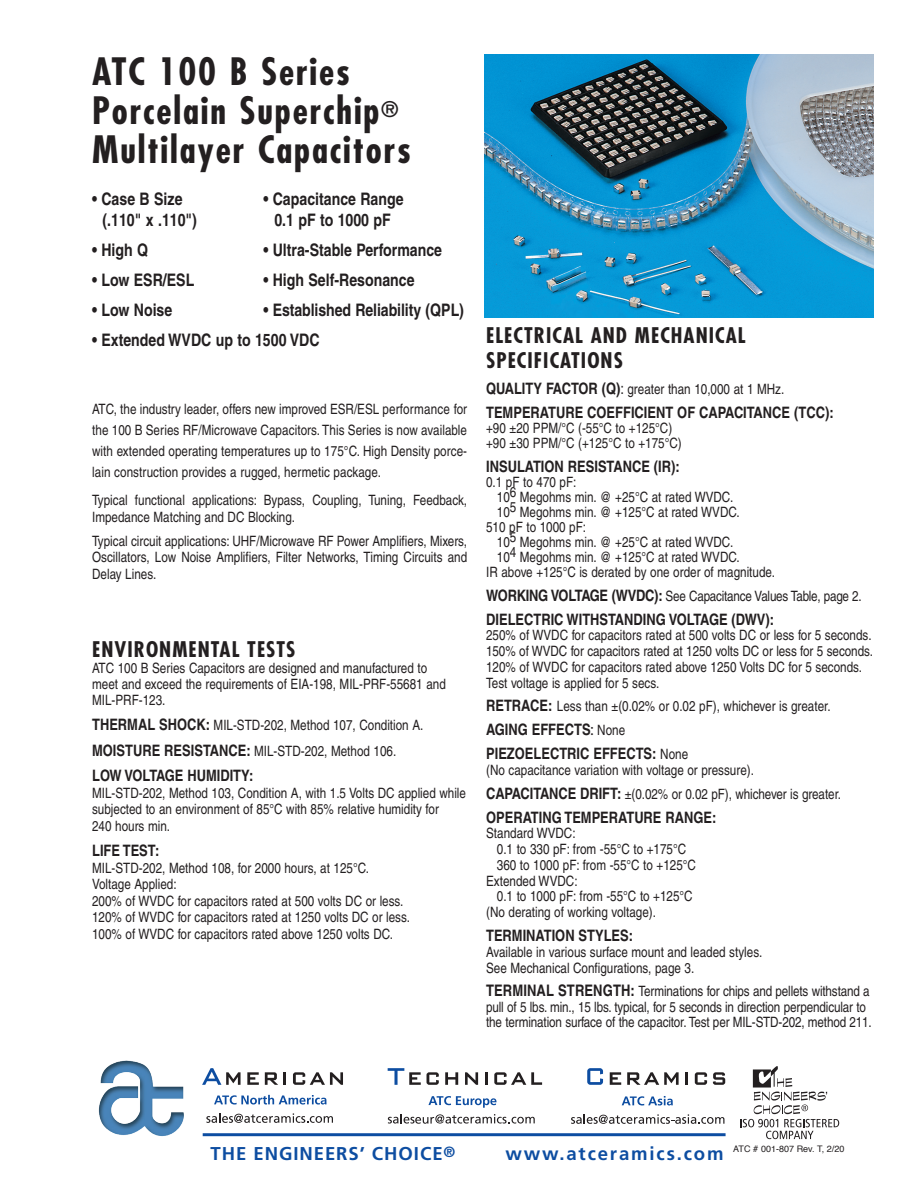
<style>
.page{position:relative;width:918px;height:1188px;background:#fff}
.page>*{position:absolute;margin:0;border:0;box-sizing:border-box;transform-origin:0 0}
.t1{font:700 condensed 36.75px/39px "Futura";letter-spacing:.05em;color:#231f20}
.t2{font:700 condensed 21px/25.5px "Futura";letter-spacing:.05em;color:#231f20}
.t3{font:700 18.6px "Frutiger";letter-spacing:.05em;color:#0d4da1}
.t4{font:700 18.6px "Frutiger";letter-spacing:.1em;color:#0d4da1}
.t5{font:700 condensed 17.25px "Helvetica";color:#231f20}
.t6{font:700 condensed 15.75px "Helvetica";color:#231f20}
.text{font:condensed 14.25px/16.5px "Helvetica";color:#231f20}
.t7{font:9px "Helvetica";color:#231f20}
.s1{font-weight:700;font-size:15.75px}
.s2{font-size:15.75px}
.s3{font-family:"Futura";font-weight:500}
.s4{font-weight:400;font-size:14.25px}
.s5{font-weight:700;font-size:15.9px}
</style>
<div class="page">
<img style="left:485px;top:54px;width:389px;height:264px">
<svg style="left:214px;top:1095px;width:113px;height:10px"></svg>
<svg style="left:206px;top:1113px;width:127px;height:10px"></svg>
<svg style="left:428px;top:1096px;width:69px;height:12px"></svg>
<svg style="left:622px;top:1096px;width:51px;height:9px"></svg>
<svg style="left:571px;top:1114px;width:153px;height:10px"></svg>
<hr style="left:203px;top:1133px;width:523px;height:3px;background:#0d4da1">
<svg style="left:388px;top:1114px;width:147px;height:10px"></svg>
<svg style="left:202px;top:1068px;width:39px;height:17px"></svg>
<svg style="left:247px;top:1072px;width:12px;height:13px"></svg>
<svg style="left:265px;top:1072px;width:13px;height:13px"></svg>
<svg style="left:284px;top:1072px;width:2px;height:13px"></svg>
<svg style="left:293px;top:1072px;width:50px;height:13px"></svg>
<svg style="left:388px;top:1068px;width:33px;height:17px"></svg>
<svg style="left:427px;top:1072px;width:12px;height:13px"></svg>
<svg style="left:445px;top:1072px;width:13px;height:13px"></svg>
<svg style="left:465px;top:1072px;width:13px;height:13px"></svg>
<svg style="left:485px;top:1072px;width:3px;height:13px"></svg>
<svg style="left:494px;top:1072px;width:48px;height:13px"></svg>
<svg style="left:587px;top:1068px;width:16px;height:17px"></svg>
<svg style="left:610px;top:1072px;width:11px;height:13px"></svg>
<svg style="left:627px;top:1072px;width:52px;height:13px"></svg>
<svg style="left:685px;top:1072px;width:3px;height:13px"></svg>
<svg style="left:695px;top:1072px;width:12px;height:13px"></svg>
<svg style="left:713px;top:1072px;width:12px;height:13px"></svg>
<svg style="left:740px;top:1066px;width:99px;height:73px"></svg>
<img style="left:98px;top:1060px;width:86px;height:77px">
<p class="t1" style="left:92px;top:52px;width:320px">ATC 100 B Series<br>Porcelain Superchip<sup>®<br></sup>Multilayer Capacitors</p>
<p class="t5" style="left:92px;top:188px;width:92px">• Case B Size</p>
<p class="t5" style="left:263px;top:188px;width:142px">• Capacitance Range</p>
<p class="t5" style="left:103px;top:209px;width:96px">(.110" x .110")</p>
<p class="t5" style="left:274px;top:209px;width:118px">0.1 pF to 1000 pF</p>
<p class="t5" style="left:92px;top:239px;width:58px">• High Q</p>
<p class="t5" style="left:263px;top:239px;width:180px">• Ultra-Stable Performance</p>
<p class="t5" style="left:92px;top:269px;width:104px">• Low ESR/ESL</p>
<p class="t5" style="left:263px;top:269px;width:153px">• High Self-Resonance</p>
<p class="t5" style="left:92px;top:299px;width:82px">• Low Noise</p>
<p class="t5" style="left:263px;top:299px;width:202px">• Established Reliability (QPL)</p>
<p class="t5" style="left:92px;top:329px;width:229px">• Extended WVDC up to 1500 VDC</p>
<p class="text" style="left:92px;top:398px;width:377px;line-height:21px;text-align:justify">ATC, the industry leader, offers new improved ESR/ESL performance for the 100 B Series RF/Microwave Capacitors. This Series is now available with extended operating temperatures up to 175°C. High Density porce&shy;lain construction provides a rugged, hermetic package.</p>
<p class="text" style="left:92px;top:492px;width:377px">Typical functional applications: Bypass, Coupling, Tuning, Feedback,<br>Impedance Matching and DC Blocking.</p>
<p class="text" style="left:92px;top:532px;width:377px;text-align:justify">Typical circuit applications: UHF/Microwave RF Power Amplifiers, Mixers, Oscillators, Low Noise Amplifiers, Filter Networks, Timing Circuits and Delay Lines.</p>
<p class="t2" style="left:92px;top:636px;width:205px">ENVIRONMENTAL TESTS</p>
<p class="text" style="left:92px;top:660px;width:337px">ATC 100 B Series Capacitors are designed and manufactured to</p>
<p class="text" style="left:92px;top:676px;width:355px;line-height:15.8px">meet and exceed the requirements of EIA-198, MIL-PRF-55681 and<br>MIL-PRF-123.</p>
<p class="text" style="left:92px;top:717px;width:333px"><span class="s1">THERMAL SHOCK:</span> MIL-STD-202, Method 107, Condition A.</p>
<p class="text" style="left:92px;top:742px;width:306px"><span class="s1">MOISTURE RESISTANCE:</span> MIL-STD-202, Method 106.</p>
<p class="t6" style="left:92px;top:766px;width:163px">LOW VOLTAGE HUMIDITY:</p>
<p class="text" style="left:92px;top:784px;width:375px">MIL-STD-202, Method 103, Condition A, with 1.5 Volts DC applied while subjected to an environment of 85°C with 85% relative humidity for<br>240 hours min.</p>
<p class="t6" style="left:92px;top:841px;width:69px">LIFE TEST:</p>
<p class="text" style="left:92px;top:859px;width:319px">MIL-STD-202, Method 108, for 2000 hours, at 125°C.<br>Voltage Applied:<br>200% of WVDC for capacitors rated at 500 volts DC or less.<br>120% of WVDC for capacitors rated at 1250 volts DC or less.<br>100% of WVDC for capacitors rated above 1250 volts DC.</p>
<p class="t2" style="left:486px;top:322px;width:261px">ELECTRICAL AND MECHANICAL<br>SPECIFICATIONS</p>
<p class="text" style="left:486px;top:380px;width:300px"><span class="s1">QUALITY FACTOR (Q)</span><span class="s2">:</span> greater than 10,000 at 1 MHz.</p>
<p class="t6" style="left:486px;top:402px;width:349px">TEMPERATURE COEFFICIENT OF CAPACITANCE (TCC):</p>
<p class="text" style="left:486px;top:419px;width:188px">+90 ±20 PPM/°C (-55°C to +125°C)</p>
<p class="text" style="left:486px;top:434px;width:197px">+90 ±30 PPM/°C (+125°C to +175°C)</p>
<p class="t6" style="left:486px;top:456px;width:195px">INSULATION RESISTANCE (IR):</p>
<p class="text" style="left:486px;top:473px;width:92px">0.1 pF to 470 pF:</p>
<p class="text" style="left:497px;top:488px;width:238px">106 Megohms min. @ +25°C at rated WVDC.</p>
<p class="text" style="left:497px;top:503px;width:244px">105 Megohms min. @ +125°C at rated WVDC.</p>
<p class="text" style="left:486px;top:518px;width:102px">510 pF to 1000 pF:</p>
<p class="text" style="left:497px;top:533px;width:238px">105 Megohms min. @ +25°C at rated WVDC.</p>
<p class="text" style="left:497px;top:548px;width:244px">104 Megohms min. @ +125°C at rated WVDC.</p>
<p class="text" style="left:486px;top:563px;width:290px">IR above +125°C is derated by one order of magnitude.</p>
<p class="text" style="left:486px;top:587px;width:377px"><span class="s1">WORKING VOLTAGE (WVDC):</span> See Capacitance Values Table, page 2.</p>
<p class="t6" style="left:486px;top:609px;width:289px">DIELECTRIC WITHSTANDING VOLTAGE (DWV):</p>
<p class="text" style="left:486px;top:627px;width:388px;line-height:15.8px">250% of WVDC for capacitors rated at 500 volts DC or less for 5 seconds.<br>150% of WVDC for capacitors rated at 1250 volts DC or less for 5 seconds.<br>120% of WVDC for capacitors rated above 1250 Volts DC for 5 seconds.<br>Test voltage is applied for 5 secs.</p>
<p class="text" style="left:486px;top:698px;width:346px"><span class="s1">RETRACE:</span> Less than ±(0.02% or 0.02 pF), whichever is greater.</p>
<p class="t6" style="left:486px;top:720px;width:141px">AGING EFFECTS<span class="s3">:</span> <span class="s4">None</span></p>
<p class="t6" style="left:486px;top:744px;width:204px">PIEZOELECTRIC EFFECTS: <span class="s4">None</span></p>
<p class="text" style="left:486px;top:761px;width:269px">(No capacitance variation with voltage or pressure).</p>
<p class="text" style="left:486px;top:785px;width:357px"><span class="s1">CAPACITANCE DRIFT:</span> ±(0.02% or 0.02 pF), whichever is greater.</p>
<p class="t6" style="left:486px;top:807px;width:232px">OPERATING TEMPERATURE RANGE:</p>
<p class="text" style="left:486px;top:825px;width:91px">Standard WVDC:</p>
<p class="text" style="left:497px;top:841px;width:191px">0.1 to 330 pF: from -55°C to +175°C</p>
<p class="text" style="left:497px;top:857px;width:201px">360 to 1000 pF: from -55°C to +125°C</p>
<p class="text" style="left:486px;top:872px;width:93px">Extended WVDC:</p>
<p class="text" style="left:497px;top:888px;width:197px">0.1 to 1000 pF: from -55°C to +125°C</p>
<p class="text" style="left:486px;top:904px;width:171px">(No derating of working voltage).</p>
<p class="t6" style="left:486px;top:926px;width:149px">TERMINATION STYLES:</p>
<p class="text" style="left:486px;top:944px;width:278px;line-height:15.8px">Available in various surface mount and leaded styles.<br>See Mechanical Configurations, page 3.</p>
<p class="text" style="left:486px;top:983px;width:387px;line-height:15.8px"><span class="s5">TERMINAL STRENGTH:</span> Terminations for chips and pellets withstand a pull of 5 lbs. min., 15 lbs. typical, for 5 seconds in direction perpendicular to the termination surface of the capacitor. Test per MIL-STD-202, method 211.</p>
<p class="t3" style="left:211px;top:1143px;width:246px">THE ENGINEERS’ CHOICE<sup>®</sup></p>
<p class="t4" style="left:505px;top:1143px;width:220px">www.atceramics.com</p>
<p class="t7" style="left:733px;top:1142px;width:113px">ATC # 001-807 Rev. T, 2/20</p>
</div>
